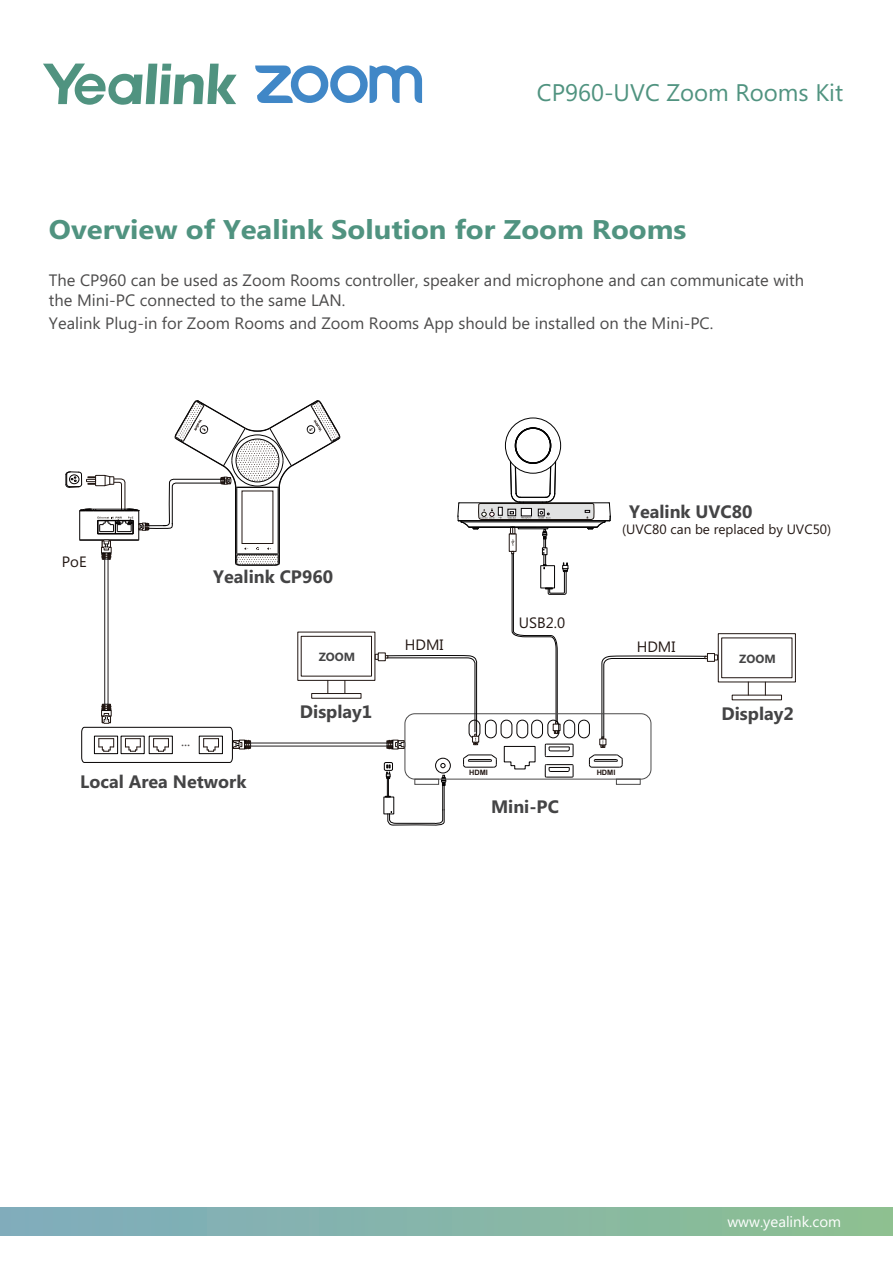
<style>
.page{position:relative;width:893px;height:1263px;background:#fff}
.page>*{position:absolute;margin:0;border:0;box-sizing:border-box;transform-origin:0 0}
.t1{font:700 27px "Microsoft Phags Pa";color:#509380;scale:1.08 1}
.t2{font:24px "Microsoft Phags Pa";color:#509380}
.t3{font:700 18px "Microsoft Phags Pa";color:#444445}
.t4{font:16.5px/19.8px "Microsoft Phags Pa";color:#4c4b4b}
.t5{font:15px "Microsoft Phags Pa";color:#221713}
.t6{font:15px "Microsoft Phags Pa";color:#fff}
.t7{font:13.5px "Microsoft Phags Pa";color:#221713}
.t8{font:12.9px "Microsoft Ya Hei";color:#504d4c}
.t9{font:700 11.85px "Microsoft Phags Pa";color:#444445}
.t10{font:700 7.35px "Arial";color:#221713}
</style>
<div class="page">
<svg style="left:43px;top:64px;width:194px;height:41px"></svg>
<div style="left:0;top:1207px;width:893px;height:28px;background:linear-gradient(to right,#7facbf,#8dc091)"></div>
<svg style="left:255px;top:65px;width:167px;height:38px"></svg>
<div style="left:384px;top:762px;width:9px;height:8px;border:1px solid #050303"></div>
<div style="left:384px;top:797px;width:10px;height:17px;border:1px solid #050303"></div>
<div style="left:718px;top:633px;width:78px;height:49px;border:1px solid #221713"></div>
<div style="left:721px;top:637px;width:71px;height:41px;border:1px solid #221713"></div>
<svg style="left:748px;top:682px;width:1px;height:13px"></svg>
<svg style="left:765px;top:682px;width:1px;height:13px"></svg>
<div style="left:707px;top:653px;width:8px;height:8px;background:#fff;border:1px solid #221713"></div>
<svg style="left:81px;top:704px;width:170px;height:59px"></svg>
<svg style="left:375px;top:654px;width:3px;height:5px"></svg>
<div style="left:378px;top:653px;width:7px;height:8px;background:#fff;border:1px solid #221713"></div>
<svg style="left:385px;top:427px;width:323px;height:398px"></svg>
<div style="left:297px;top:632px;width:78px;height:49px;border:1px solid #221713"></div>
<div style="left:301px;top:636px;width:71px;height:40px;border:1px solid #221713"></div>
<svg style="left:328px;top:680px;width:1px;height:13px"></svg>
<svg style="left:345px;top:680px;width:1px;height:13px"></svg>
<div style="left:311px;top:693px;width:50px;height:5px;border:1px solid #221713"></div>
<svg style="left:66px;top:400px;width:275px;height:166px"></svg>
<h2 class="t2" style="left:537px;top:76px;width:308px">CP960-UVC Zoom Rooms Kit</h2>
<h1 class="t1" style="left:49px;top:210px;width:592px">Overview of Yealink Solution for Zoom Rooms</h1>
<p class="t4" style="left:49px;top:269px;width:757px">The CP960 can be used as Zoom Rooms controller, speaker and microphone and can communicate with the Mini-PC connected to the same LAN.</p>
<p class="t4" style="left:49px;top:312px;width:666px">Yealink Plug-in for Zoom Rooms and Zoom Rooms App should be installed on the Mini-PC.</p>
<p class="t3" style="left:629px;top:499px;width:125px">Yealink UVC80</p>
<p class="t5" style="left:62px;top:551px;width:26px">PoE</p>
<p class="t8" style="left:181px;top:732px;width:11px">...</p>
<p class="t3" style="left:213px;top:564px;width:121px">Yealink CP960</p>
<p class="t9" style="left:319px;top:649px;width:38px">ZOOM</p>
<p class="t5" style="left:405px;top:635px;width:40px">HDMI</p>
<p class="t5" style="left:519px;top:613px;width:48px">USB2.0</p>
<p class="t7" style="left:622px;top:520px;width:211px">(UVC80 can be replaced by UVC50)</p>
<p class="t5" style="left:637px;top:636px;width:40px">HDMI</p>
<p class="t9" style="left:739px;top:650px;width:38px">ZOOM</p>
<p class="t3" style="left:300px;top:699px;width:74px">Display1</p>
<p class="t3" style="left:721px;top:701px;width:74px">Display2</p>
<p class="t3" style="left:80px;top:768px;width:168px">Local Area Network</p>
<p class="t10" style="left:469px;top:767px;width:20px">HDMI</p>
<p class="t10" style="left:597px;top:767px;width:20px">HDMI</p>
<p class="t3" style="left:491px;top:794px;width:69px">Mini-PC</p>
<p class="t6" style="left:727px;top:1211px;width:115px">www.yealink.com</p>
</div>
